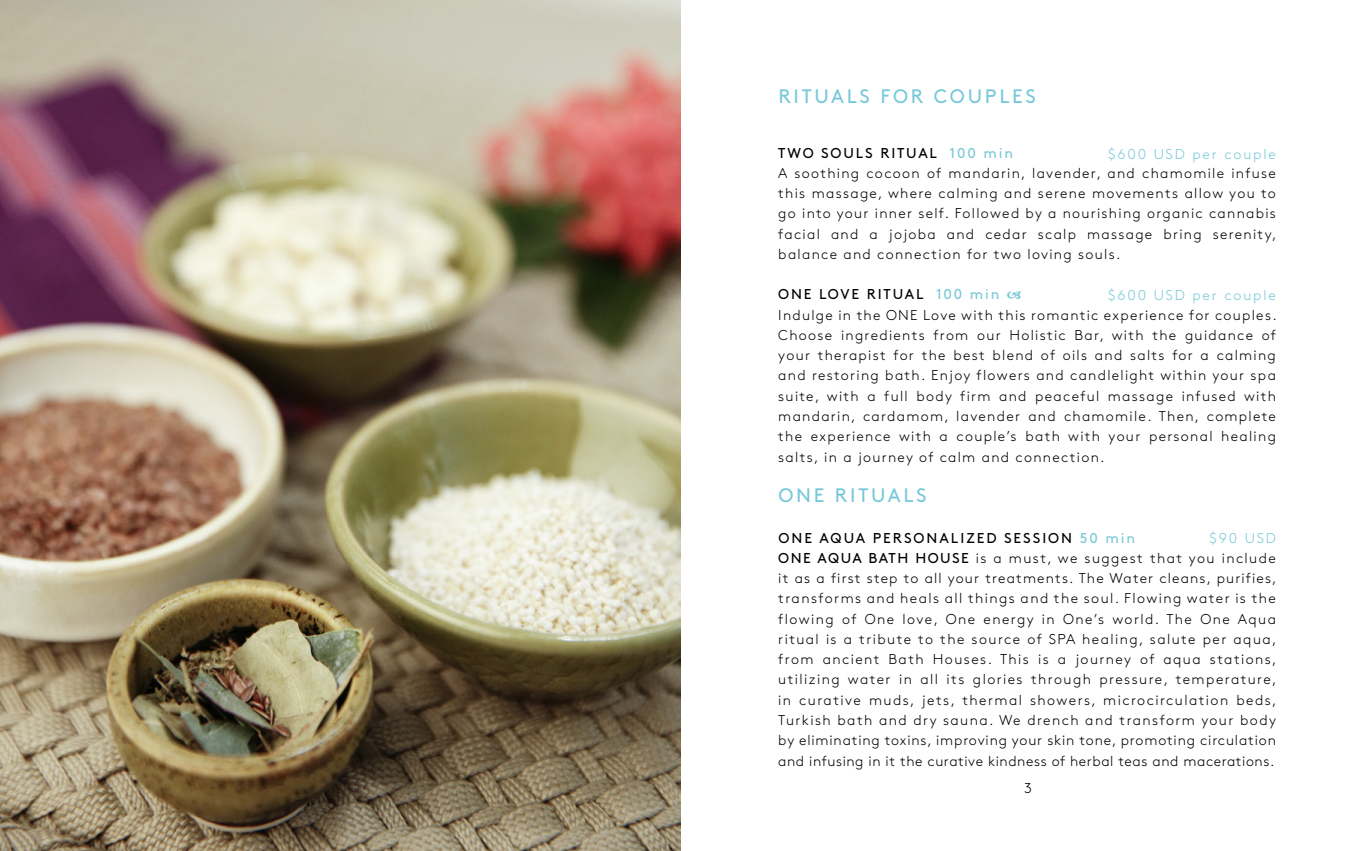
<style>
.page{position:relative;width:1361px;height:851px;background:#fff}
.page>*{position:absolute;margin:0;border:0;box-sizing:border-box;transform-origin:0 0}
.t1{font:19.5px "Brown Pro";letter-spacing:.14em;color:#79c9d9}
.t2{font:300 14.25px/20.2px "Brown Pro";letter-spacing:.09em;color:#000}
.t3{font:300 14.25px "Brown Pro";letter-spacing:.13em;color:#79c9d9}
.s1{font-weight:400}
.s2{font-weight:400;color:#79c9d9}
</style>
<div class="page">
<img style="left:0;top:0;width:680px;height:850px">
<h1 class="t1" style="left:778px;top:81px;width:259px">RITUALS FOR COUPLES</h1>
<p class="t3" style="left:1108px;top:143px;width:169px">$600 USD per couple</p>
<p class="t2" style="left:778px;top:141px;width:500px"><span class="s1">TWO SOULS RITUAL</span> <span class="s2">100 min<br></span>A soothing cocoon of mandarin, lavender, and chamomile infuse this massage, where calming and serene movements allow you to go into your inner self. Followed by a nourishing organic cannabis facial and a jojoba and cedar scalp massage bring serenity, balance and connection for two loving souls.</p>
<p class="t2" style="left:778px;top:283px;width:500px"><span class="s1">ONE LOVE RITUAL</span> <span class="s2">100 min<br></span>Indulge in the ONE Love with this romantic experience for couples.<br>Choose ingredients from our Holistic Bar, with the guidance of your therapist for the best blend of oils and salts for a calming and restoring bath. Enjoy flowers and candlelight within your spa suite, with a full body firm and peaceful massage infused with mandarin, cardamom, lavender and chamomile. Then, complete the experience with a couple’s bath with your personal healing salts, in a journey of calm and connection.</p>
<h1 class="t1" style="left:778px;top:480px;width:150px">ONE RITUALS</h1>
<p class="t2" style="left:778px;top:526px;width:500px"><span class="s1">ONE AQUA PERSONALIZED SESSION</span> <span class="s2">50 min<br></span><span class="s1">ONE AQUA BATH HOUSE</span> is a must, we suggest that you include it as a first step to all your treatments. The Water cleans, purifies, transforms and heals all things and the soul. Flowing water is the flowing of One love, One energy in One’s world. The One Aqua ritual is a tribute to the source of SPA healing, salute per aqua, from ancient Bath Houses. This is a journey of aqua stations, utilizing water in all its glories through pressure, temperature, in curative muds, jets, thermal showers, microcirculation beds, Turkish bath and dry sauna. We drench and transform your body by eliminating toxins, improving your skin tone, promoting circulation and infusing in it the curative kindness of herbal teas and macerations.</p>
<p class="t2" style="left:1024px;top:777px;width:9px">3</p>
<p class="t3" style="left:1108px;top:285px;width:169px">$600 USD per couple</p>
<p class="t3" style="left:1209px;top:527px;width:68px">$90 USD</p>
</div>
